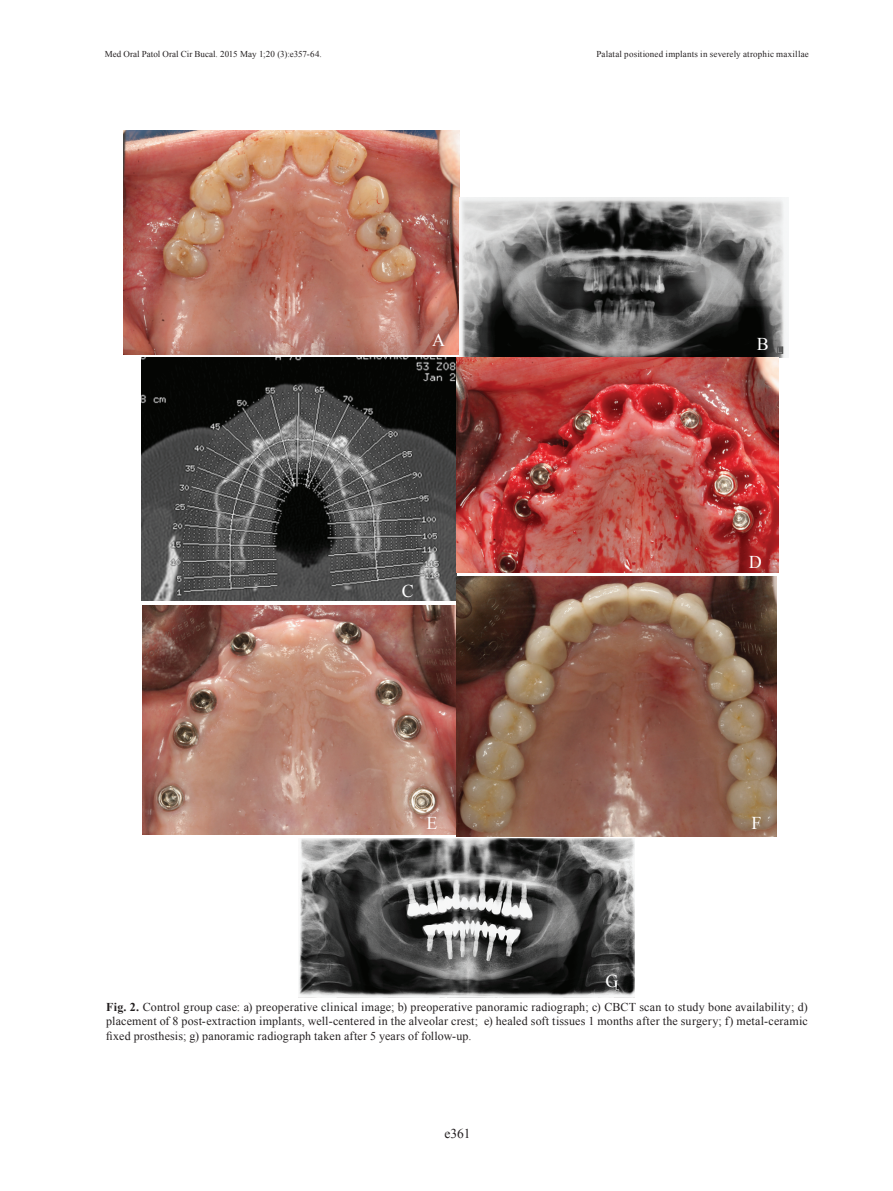
<style>
.page{position:relative;width:893px;height:1191px;background:#fff}
.page>*{position:absolute;margin:0;border:0;box-sizing:border-box;transform-origin:0 0}
.t1{font:18px "Times New Roman";color:#fff}
.t2{font:13.5px "Times New Roman";color:#231f20}
.t3{font:12px/14.4px "Times New Roman";letter-spacing:.015em;color:#231f20;text-align:justify}
.t4{font:9px "Times New Roman";letter-spacing:.015em;color:#231f20}
.s1{font-weight:700}
</style>
<div class="page">
<img style="left:123px;top:130px;width:336px;height:224px">
<img style="left:459px;top:197px;width:329px;height:161px">
<img style="left:299px;top:838px;width:335px;height:159px">
<img style="left:141px;top:357px;width:315px;height:243px">
<img style="left:456px;top:358px;width:322px;height:214px">
<img style="left:142px;top:606px;width:315px;height:228px">
<img style="left:457px;top:576px;width:319px;height:260px">
<p class="t4" style="left:105px;top:48px;width:218px">Med Oral Patol Oral Cir Bucal. 2015 May 1;20 (3):e357-64.</p>
<p class="t4" style="left:596px;top:48px;width:214px">Palatal positioned implants in severely atrophic maxillae</p>
<h1 class="t1" style="left:432px;top:328px;width:14px">A</h1>
<h1 class="t1" style="left:757px;top:332px;width:14px">B</h1>
<h1 class="t1" style="left:402px;top:579px;width:14px">C</h1>
<h1 class="t1" style="left:749px;top:550px;width:14px">D</h1>
<h1 class="t1" style="left:426px;top:811px;width:12px">E</h1>
<h1 class="t1" style="left:751px;top:811px;width:12px">F</h1>
<h1 class="t1" style="left:605px;top:969px;width:14px">G</h1>
<p class="t3" style="left:106px;top:999px;width:703px"><span class="s1">Fig. 2.</span> Control group case: a) preoperative clinical image; b) preoperative panoramic radiograph; c) CBCT scan to study bone availability; d) placement of 8 post-extraction implants, well-centered in the alveolar crest; e) healed soft tissues 1 months after the surgery; f) metal-ceramic fixed prosthesis; g) panoramic radiograph taken after 5 years of follow-up.</p>
<p class="t2" style="left:444px;top:1124px;width:28px">e361</p>
</div>
